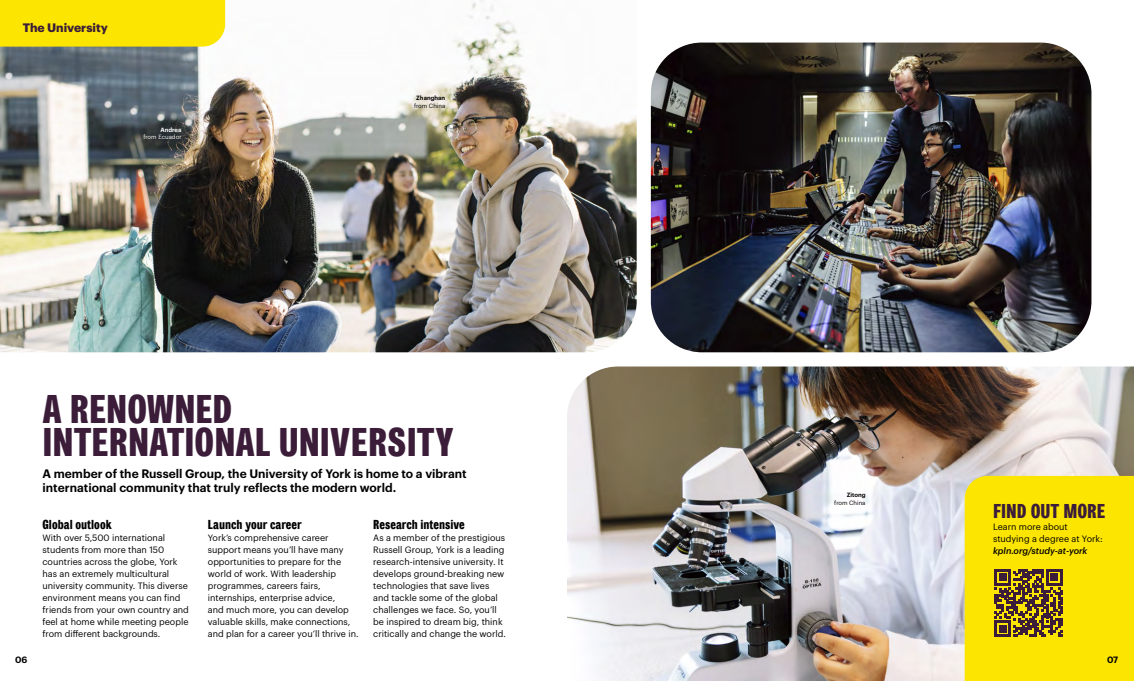
<style>
.page{position:relative;width:1134px;height:681px;background:#fff}
.page>*{position:absolute;margin:0;border:0;box-sizing:border-box;transform-origin:0 0}
.Title__PUA{font:600 condensed 40px/33px "York Grot";color:#3b1d39}
.Sub-Title__PAU{font:600 condensed 20px "York Grot";color:#3b1d39}
.Large_Heading__PA{font:600 condensed 13px "York Grot";color:#000}
.Standfirst__PUA{font:600 12px/14px "Graphik";color:#000}
.Large_Heading__PUA{font:700 12px "Graphik";color:#3b1d39}
.Body__PA{font:9px/12px "Graphik";color:#000}
.Body__PUA{font:9px/12px "Graphik";color:#000}
.URL__PUA{font:italic 500 9px "Graphik";color:#000}
.t1{font:600 9px "Graphik";color:#000}
.Footnote__PUA{font:6px "Graphik";color:#000}
.Footnote__PUA-2{font:600 6px "Graphik";color:#000}
.Footnote__NUA{font:6px "Graphik";color:#fff}
.Footnote__NUA-2{font:600 6px "Graphik";color:#fff}
</style>
<div class="page">
<img style="left:567px;top:366px;width:567px;height:314px">
<div style="left:965px;top:475px;width:169px;height:205px;background:#fce500"></div>
<img style="left:0;top:0;width:637px;height:352px">
<img style="left:651px;top:43px;width:440px;height:309px">
<svg style="left:994px;top:568px;width:68px;height:68px;background:#816524"></svg>
<div style="left:0;top:0;width:225px;height:47px;background:#fce500"></div>
<p class="Large_Heading__PUA" style="left:23px;top:19px;width:87px">The University</p>
<p class="Footnote__NUA-2" style="left:160px;top:125px;width:23px">Andrea</p>
<p class="Footnote__NUA" style="left:143px;top:132px;width:40px">from Ecuador</p>
<p class="Footnote__PUA-2" style="left:416px;top:94px;width:31px">Zhanghan</p>
<p class="Footnote__PUA" style="left:414px;top:101px;width:33px">from China</p>
<p class="Title__PUA" style="left:43px;top:394px;width:412px">A RENOWNED<br>INTERNATIONAL UNIVERSITY</p>
<p class="Standfirst__PUA" style="left:43px;top:466px;width:426px">A member of the Russell Group, the University of York is home to a vibrant international community that truly reflects the modern world.</p>
<p class="Large_Heading__PA" style="left:43px;top:516px;width:71px">Global outlook</p>
<p class="Body__PA" style="left:43px;top:530px;width:148px">With over 5,500 international students from more than 150 countries across the globe, York has an extremely multicultural university community. This diverse environment means you can find friends from your own country and feel at home while meeting people from different backgrounds.</p>
<p class="Large_Heading__PA" style="left:208px;top:516px;width:96px">Launch your career</p>
<p class="Body__PA" style="left:208px;top:530px;width:152px">York’s comprehensive career support means you’ll have many opportunities to prepare for the world of work. With leadership programmes, careers fairs, internships, enterprise advice,<br>and much more, you can develop valuable skills, make connections, and plan for a career you’ll thrive in.</p>
<p class="Large_Heading__PA" style="left:373px;top:516px;width:93px">Research intensive</p>
<p class="Body__PA" style="left:373px;top:530px;width:134px">As a member of the prestigious<br>Russell Group, York is a leading research-intensive university. It develops ground-breaking new technologies that save lives and tackle some of the global challenges we face. So, you’ll be inspired to dream big, think critically and change the world.</p>
<p class="Footnote__PUA-2" style="left:847px;top:490px;width:20px">Zitong</p>
<p class="Footnote__PUA" style="left:834px;top:497px;width:33px">from China</p>
<p class="Sub-Title__PAU" style="left:993px;top:499px;width:114px">FIND OUT MORE</p>
<p class="Body__PUA" style="left:993px;top:520px;width:111px">Learn more about studying a degree at York:</p>
<p class="URL__PUA" style="left:993px;top:544px;width:96px">kpln.org/study-at-york</p>
<p class="t1" style="left:15px;top:653px;width:14px">06</p>
<p class="t1" style="left:1107px;top:653px;width:13px">07</p>
</div>
